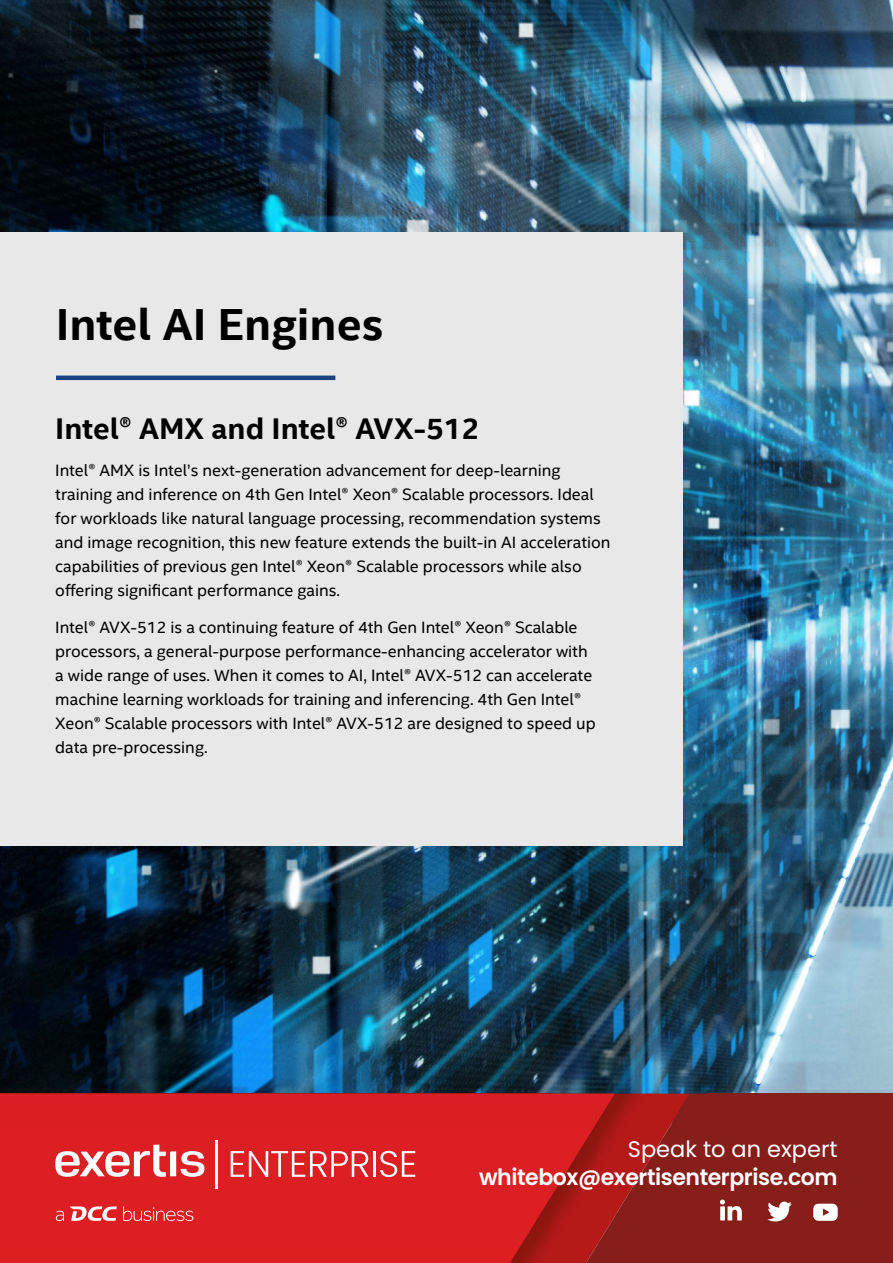
<style>
.page{position:relative;width:893px;height:1263px;background:#fff}
.page>*{position:absolute;margin:0;border:0;box-sizing:border-box;transform-origin:0 0}
.t1{font:700 45px "Intel Clear";color:#000}
.t2{font:700 30px "Intel Clear";color:#000}
.t3{font:600 22.5px "Poppins";letter-spacing:-.02em;color:#fff}
.t4{font:22.5px "Poppins";color:#fff}
.t5{font:16.5px/24px "Intel Clear";color:#000}
</style>
<div class="page">
<img style="left:0;top:0;width:893px;height:1093px">
<img style="left:615px;top:1093px;width:32px;height:119px">
<img style="left:647px;top:1093px;width:15px;height:44px">
<div style="left:801px;top:1093px;width:92px;height:170px;background:#861e19"></div>
<div style="left:755px;top:1093px;width:46px;height:170px;background:#861e19"></div>
<div style="left:662px;top:1093px;width:93px;height:170px;background:#861e19"></div>
<img style="left:616px;top:1137px;width:47px;height:126px">
<img style="left:615px;top:1212px;width:2px;height:51px">
<svg style="left:0;top:1093px;width:615px;height:170px;background:#d51e21"></svg>
<svg style="left:70px;top:1206px;width:47px;height:15px"></svg>
<svg style="left:123px;top:1206px;width:70px;height:15px"></svg>
<svg style="left:56px;top:1211px;width:8px;height:10px"></svg>
<svg style="left:720px;top:1199px;width:22px;height:21px"></svg>
<svg style="left:767px;top:1201px;width:25px;height:21px"></svg>
<svg style="left:813px;top:1204px;width:25px;height:17px"></svg>
<svg style="left:55px;top:1145px;width:149px;height:32px"></svg>
<hr style="left:216px;top:1140px;width:2px;height:49px;background:#fff">
<svg style="left:231px;top:1151px;width:138px;height:26px"></svg>
<hr style="left:373px;top:1151px;width:3px;height:26px;background:#fff">
<svg style="left:380px;top:1151px;width:35px;height:26px"></svg>
<div style="left:0;top:232px;width:682px;height:614px;background:#e8e8e8"></div>
<hr style="left:56px;top:376px;width:279px;height:4px;background:#1a4282">
<h1 class="t1" style="left:56px;top:293px;width:329px">Intel AI Engines</h1>
<h2 class="t2" style="left:55px;top:408px;width:426px">Intel® AMX and Intel® AVX-512</h2>
<p class="t5" style="left:55px;top:458px;width:557px">Intel® AMX is Intel’s next-generation advancement for deep-learning training and inference on 4th Gen Intel® Xeon® Scalable processors. Ideal for workloads like natural language processing, recommendation systems and image recognition, this new feature extends the built-in AI acceleration capabilities of previous gen Intel® Xeon® Scalable processors while also offering significant performance gains.</p>
<p class="t5" style="left:55px;top:615px;width:542px">Intel® AVX-512 is a continuing feature of 4th Gen Intel® Xeon® Scalable processors, a general-purpose performance-enhancing accelerator with a wide range of uses. When it comes to AI, Intel® AVX-512 can accelerate machine learning workloads for training and inferencing. 4th Gen Intel® Xeon® Scalable processors with Intel® AVX-512 are designed to speed up data pre-processing.</p>
<h3 class="t4" style="left:628px;top:1135px;width:211px">Speak to an expert</h3>
<h3 class="t3" style="left:479px;top:1164px;width:360px">whitebox@exertisenterprise.com</h3>
</div>
